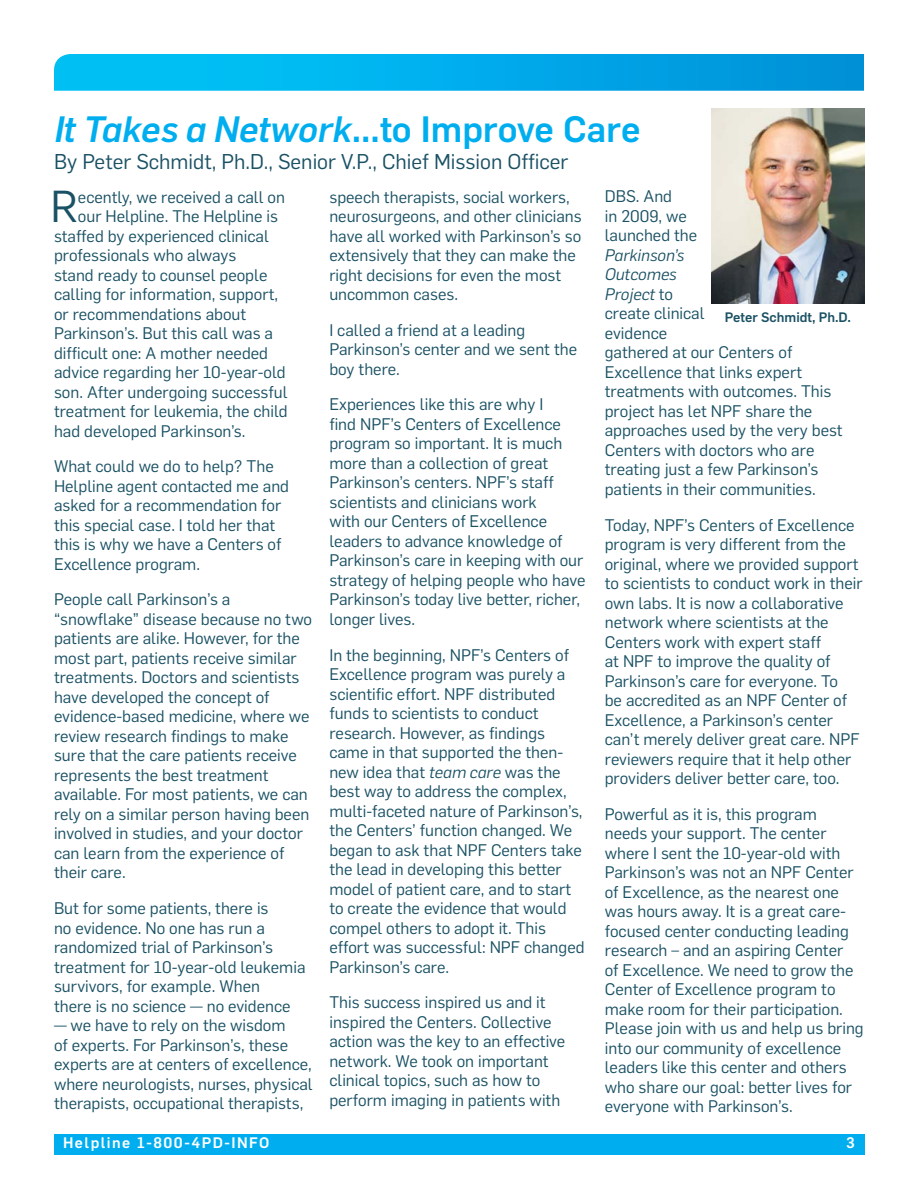
<style>
.page{position:relative;width:918px;height:1188px;background:#fff}
.page>*{position:absolute;margin:0;border:0;box-sizing:border-box;transform-origin:0 0}
.t1{font:43.8px "Flama";color:#1a5164}
.t2{font:500 36px "Flama";color:#00aeef}
.t3{font:21px "Flama";color:#1a5164}
.t4{font:16.5px/19.5px "Flama";color:#1a5164}
.t5{font:500 15px "Flama";letter-spacing:.1em;color:#fff}
.t6{font:500 13.5px "Flama";color:#1a5164}
.s1{font-style:italic}
</style>
<div class="page">
<svg style="left:54px;top:54px;width:810px;height:37px;background:#02ade9"></svg>
<div style="left:54px;top:1134px;width:810px;height:21px;background:#00aeef"></div>
<img style="left:712px;top:108px;width:152px;height:195px">
<h2 class="t2" style="left:54px;top:116px;width:588px"><span class="s1">It Takes a Network</span>...to Improve Care</h2>
<p class="t3" style="left:54px;top:154px;width:516px">By Peter Schmidt, Ph.D., Senior V.P., Chief Mission Officer</p>
<h1 class="t1" style="left:51px;top:191px;width:29px">R</h1>
<p class="t4" style="left:78px;top:188px;width:209px">ecently, we received a call on</p>
<p class="t4" style="left:605px;top:188px;width:94px">DBS. And<br>in 2009, we launched the</p>
<p class="t4" style="left:605px;top:247px;width:239px"><span class="s1">Parkinson’s<br>Outcomes<br>Project</span> to<br>create clinical<br>evidence<br>gathered at our Centers of<br>Excellence that links expert treatments with outcomes. This project has let NPF share the approaches used by the very best<br>Centers with doctors who are treating just a few Parkinson’s patients in their communities.</p>
<p class="t4" style="left:605px;top:516px;width:259px">Today, NPF’s Centers of Excellence program is very different from the original, where we provided support to scientists to conduct work in their own labs. It is now a collaborative network where scientists at the Centers work with expert staff<br>at NPF to improve the quality of Parkinson’s care for everyone. To<br>be accredited as an NPF Center of Excellence, a Parkinson’s center can’t merely deliver great care. NPF reviewers require that it help other providers deliver better care, too.</p>
<p class="t4" style="left:605px;top:806px;width:260px">Powerful as it is, this program<br>needs your support. The center where I sent the 10-year-old with Parkinson’s was not an NPF Center of Excellence, as the nearest one was hours away. It is a great care&shy;focused center conducting leading research – and an aspiring Center<br>of Excellence. We need to grow the Center of Excellence program to make room for their participation.<br>Please join with us and help us bring into our community of excellence leaders like this center and others who share our goal: better lives for everyone with Parkinson’s.</p>
<p class="t4" style="left:329px;top:188px;width:254px">speech therapists, social workers, neurosurgeons, and other clinicians have all worked with Parkinson’s so extensively that they can make the right decisions for even the most uncommon cases.</p>
<p class="t4" style="left:329px;top:321px;width:249px">I called a friend at a leading<br>Parkinson’s center and we sent the boy there.</p>
<p class="t4" style="left:329px;top:396px;width:258px">Experiences like this are why I<br>find NPF’s Centers of Excellence program so important. It is much more than a collection of great<br>Parkinson’s centers. NPF’s staff scientists and clinicians work<br>with our Centers of Excellence leaders to advance knowledge of<br>Parkinson’s care in keeping with our strategy of helping people who have<br>Parkinson’s today live better, richer, longer lives.</p>
<p class="t4" style="left:329px;top:646px;width:257px">In the beginning, NPF’s Centers of<br>Excellence program was purely a scientific effort. NPF distributed funds to scientists to conduct research. However, as findings came in that supported the then&shy;new idea that <span class="s1">team care</span> was the best way to address the complex, multi-faceted nature of Parkinson’s, the Centers’ function changed. We began to ask that NPF Centers take the lead in developing this better model of patient care, and to start to create the evidence that would compel others to adopt it. This effort was successful: NPF changed<br>Parkinson’s care.</p>
<p class="t4" style="left:329px;top:994px;width:237px">This success inspired us and it inspired the Centers. Collective action was the key to an effective network. We took on important clinical topics, such as how to perform imaging in patients with</p>
<p class="t4" style="left:78px;top:208px;width:202px">our Helpline. The Helpline is</p>
<p class="t4" style="left:54px;top:227px;width:216px">staffed by experienced clinical</p>
<p class="t4" style="left:54px;top:247px;width:184px">professionals who always</p>
<p class="t4" style="left:54px;top:266px;width:215px">stand ready to counsel people</p>
<p class="t4" style="left:54px;top:286px;width:226px">calling for information, support,</p>
<p class="t4" style="left:54px;top:305px;width:194px">or recommendations about</p>
<p class="t4" style="left:54px;top:325px;width:221px">Parkinson’s. But this call was a</p>
<p class="t4" style="left:54px;top:344px;width:216px">difficult one: A mother needed</p>
<p class="t4" style="left:54px;top:364px;width:233px">advice regarding her 10-year-old</p>
<p class="t4" style="left:54px;top:383px;width:235px">son. After undergoing successful</p>
<p class="t4" style="left:54px;top:403px;width:235px">treatment for leukemia, the child</p>
<p class="t4" style="left:54px;top:422px;width:193px">had developed Parkinson’s.</p>
<p class="t4" style="left:54px;top:458px;width:237px">What could we do to help? The<br>Helpline agent contacted me and asked for a recommendation for this special case. I told her that this is why we have a Centers of<br>Excellence program.</p>
<p class="t4" style="left:54px;top:591px;width:260px">People call Parkinson’s a “snowflake” disease because no two patients are alike. However, for the most part, patients receive similar treatments. Doctors and scientists have developed the concept of evidence-based medicine, where we review research findings to make sure that the care patients receive represents the best treatment available. For most patients, we can rely on a similar person having been involved in studies, and your doctor can learn from the experience of their care.</p>
<p class="t4" style="left:54px;top:900px;width:253px">But for some patients, there is<br>no evidence. No one has run a randomized trial of Parkinson’s treatment for 10-year-old leukemia survivors, for example. When<br>there is no science — no evidence</p>
<p class="t4" style="left:54px;top:1017px;width:260px">— we have to rely on the wisdom<br>of experts. For Parkinson’s, these experts are at centers of excellence, where neurologists, nurses, physical therapists, occupational therapists,</p>
<p class="t6" style="left:725px;top:312px;width:128px">Peter Schmidt, Ph.D.</p>
<p class="t5" style="left:63px;top:1138px;width:208px">Helpline 1-800-4PD-INFO</p>
<p class="t5" style="left:846px;top:1138px;width:10px">3</p>
</div>
